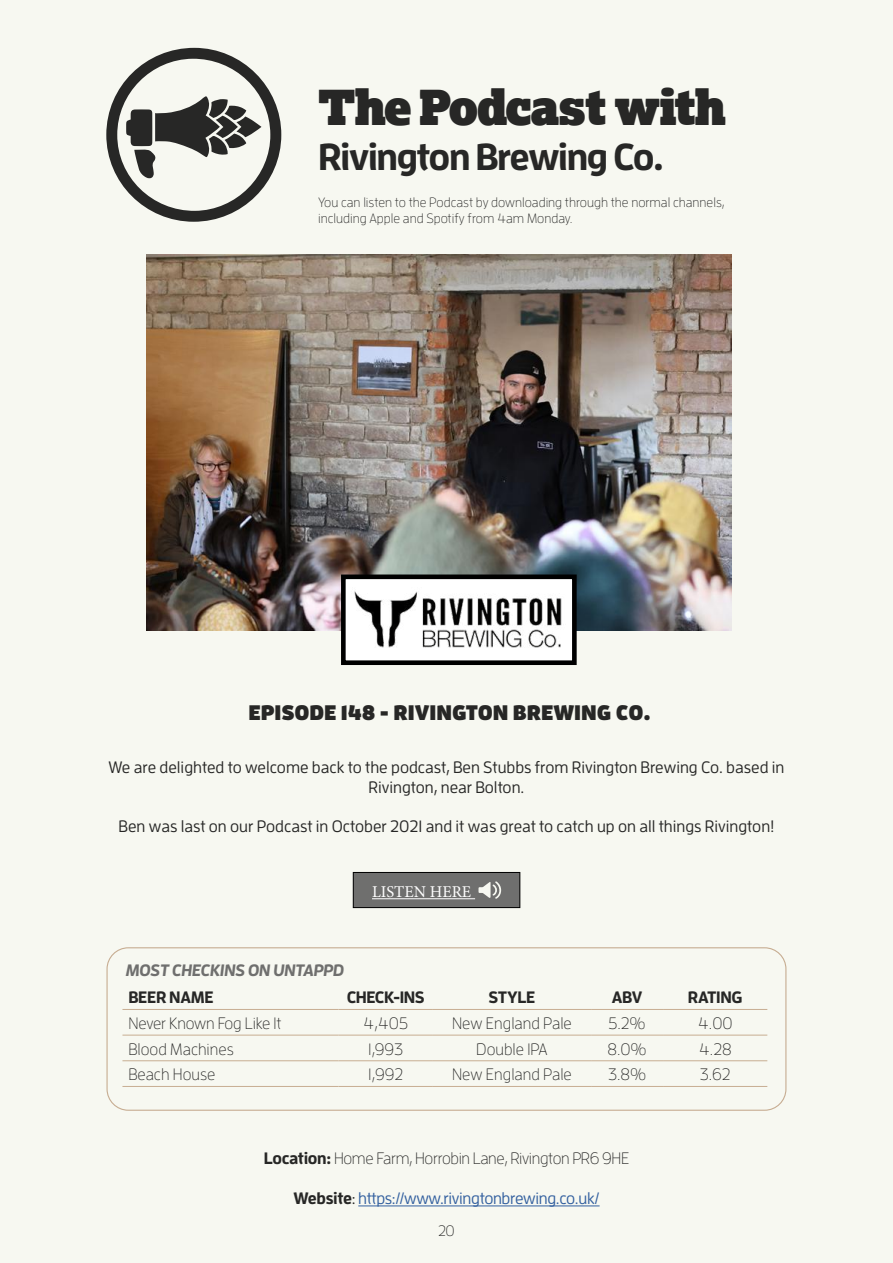
<style>
.page{position:relative;width:893px;height:1263px;background:#f7f8f1}
.page>*{position:absolute;margin:0;border:0;box-sizing:border-box;transform-origin:0 0}
.t1{font:48px "Lexia Advertising";letter-spacing:-.02em;color:#272726}
.t2{font:700 37.5px "Enzo OT";letter-spacing:-.04em;color:#272726}
.t3{font:900 21px "Enzo OT";color:#272726}
.t4{font:500 16.5px/19.8px "Enzo OT";color:#272726;text-align:center}
.t5{font:300 16.5px "Enzo OT";color:#272726}
.t6{font:300 16.5px "Enzo OT";letter-spacing:-.02em;color:#272726}
.t7{font:500 16.5px "Enzo OT";letter-spacing:-.02em;color:#33609f}
.t8{font:700 16.5px "Enzo OT";letter-spacing:-.02em;color:#272726}
.t9{font:italic 700 16.5px "Enzo OT";letter-spacing:-.02em;color:#6f6f6e}
.t10{font:16.5px "Minion Pro";color:#fff}
.t11{font:300 15px "Enzo OT";color:#272726}
.t12{font:300 13.5px/16.2px "Enzo OT";color:#272726}
.s1{font-weight:700}
.s2{font-weight:700;color:#272726}
.s3{color:#272726}
</style>
<div class="page">
<svg style="left:106px;top:48px;width:175px;height:174px"></svg>
<div style="left:106px;top:947px;width:680px;height:164px;border:1px solid #c7ad92;border-radius:21px"></div>
<hr style="left:122px;top:1009px;width:216px;height:1px;background:#c7ad92">
<hr style="left:338px;top:1009px;width:95px;height:1px;background:#c7ad92">
<hr style="left:433px;top:1009px;width:158px;height:1px;background:#c7ad92">
<hr style="left:591px;top:1009px;width:72px;height:1px;background:#c7ad92">
<hr style="left:663px;top:1009px;width:104px;height:1px;background:#c7ad92">
<hr style="left:122px;top:1035px;width:216px;height:1px;background:#c7ad92">
<hr style="left:338px;top:1035px;width:95px;height:1px;background:#c7ad92">
<hr style="left:433px;top:1035px;width:158px;height:1px;background:#c7ad92">
<hr style="left:591px;top:1035px;width:72px;height:1px;background:#c7ad92">
<hr style="left:663px;top:1035px;width:104px;height:1px;background:#c7ad92">
<hr style="left:122px;top:1060px;width:216px;height:1px;background:#c7ad92">
<hr style="left:338px;top:1060px;width:95px;height:1px;background:#c7ad92">
<hr style="left:433px;top:1060px;width:158px;height:1px;background:#c7ad92">
<hr style="left:591px;top:1060px;width:72px;height:1px;background:#c7ad92">
<hr style="left:663px;top:1060px;width:104px;height:1px;background:#c7ad92">
<hr style="left:122px;top:1086px;width:216px;height:1px;background:#c7ad92">
<hr style="left:338px;top:1086px;width:95px;height:1px;background:#c7ad92">
<hr style="left:433px;top:1086px;width:158px;height:1px;background:#c7ad92">
<hr style="left:591px;top:1086px;width:72px;height:1px;background:#c7ad92">
<hr style="left:663px;top:1086px;width:104px;height:1px;background:#c7ad92">
<hr style="left:358px;top:1205px;width:242px;height:1px;background:#33609f">
<div style="left:353px;top:872px;width:167px;height:35px;background:#6f6f6e"></div>
<hr style="left:372px;top:898px;width:103px;height:1px;background:#fff">
<svg style="left:478px;top:881px;width:23px;height:18px"></svg>
<div style="left:353px;top:872px;width:167px;height:36px;border:1px solid #000"></div>
<img style="left:147px;top:254px;width:585px;height:376px">
<div style="left:343px;top:577px;width:231px;height:86px;background:#fff"></div>
<div style="left:341px;top:574px;width:236px;height:91px;border:5px solid #000"></div>
<img style="left:354px;top:591px;width:208px;height:57px">
<h1 class="t1" style="left:318px;top:76px;width:410px">The Podcast with</h1>
<h2 class="t2" style="left:318px;top:133px;width:347px">Rivington Brewing Co.</h2>
<p class="t12" style="left:318px;top:193px;width:408px">You can listen to the Podcast by downloading through the normal channels, including Apple and Spotify from 4am Monday.</p>
<p class="t3" style="left:249px;top:699px;width:404px">EPISODE 148 - RIVINGTON BREWING CO.</p>
<p class="t4" style="left:108px;top:757px;width:677px">We are delighted to welcome back to the podcast, Ben Stubbs from Rivington Brewing Co. based in<br>Rivington, near Bolton.</p>
<p class="t4" style="left:119px;top:816px;width:657px">Ben was last on our Podcast in October 2021 and it was great to catch up on all things Rivington!</p>
<p class="t9" style="left:126px;top:960px;width:220px">MOST CHECKINS ON UNTAPPD</p>
<p class="t10" style="left:372px;top:881px;width:101px">LISTEN HERE</p>
<p class="t8" style="left:128px;top:987px;width:87px">BEER NAME</p>
<p class="t8" style="left:347px;top:987px;width:79px">CHECK-INS</p>
<p class="t8" style="left:488px;top:987px;width:49px">STYLE</p>
<p class="t8" style="left:612px;top:987px;width:32px">ABV</p>
<p class="t8" style="left:688px;top:987px;width:56px">RATING</p>
<p class="t5" style="left:128px;top:1013px;width:155px">Never Known Fog Like It</p>
<p class="t5" style="left:363px;top:1013px;width:46px">4,405</p>
<p class="t5" style="left:452px;top:1013px;width:121px">New England Pale</p>
<p class="t5" style="left:608px;top:1013px;width:39px">5.2%</p>
<p class="t5" style="left:698px;top:1013px;width:36px">4.00</p>
<p class="t5" style="left:128px;top:1039px;width:107px">Blood Machines</p>
<p class="t5" style="left:368px;top:1039px;width:37px">1,993</p>
<p class="t5" style="left:476px;top:1039px;width:73px">Double IPA</p>
<p class="t5" style="left:607px;top:1039px;width:41px">8.0%</p>
<p class="t5" style="left:699px;top:1039px;width:34px">4.28</p>
<p class="t5" style="left:128px;top:1065px;width:88px">Beach House</p>
<p class="t5" style="left:368px;top:1065px;width:36px">1,992</p>
<p class="t5" style="left:452px;top:1065px;width:121px">New England Pale</p>
<p class="t5" style="left:608px;top:1065px;width:40px">3.8%</p>
<p class="t5" style="left:700px;top:1065px;width:32px">3.62</p>
<p class="t6" style="left:264px;top:1148px;width:367px"><span class="s1">Location:</span> Home Farm, Horrobin Lane, Rivington PR6 9HE</p>
<p class="t7" style="left:294px;top:1188px;width:308px"><span class="s2">Website</span><span class="s3">:</span> https://www.rivingtonbrewing.co.uk/</p>
<p class="t11" style="left:438px;top:1222px;width:18px">20</p>
</div>
